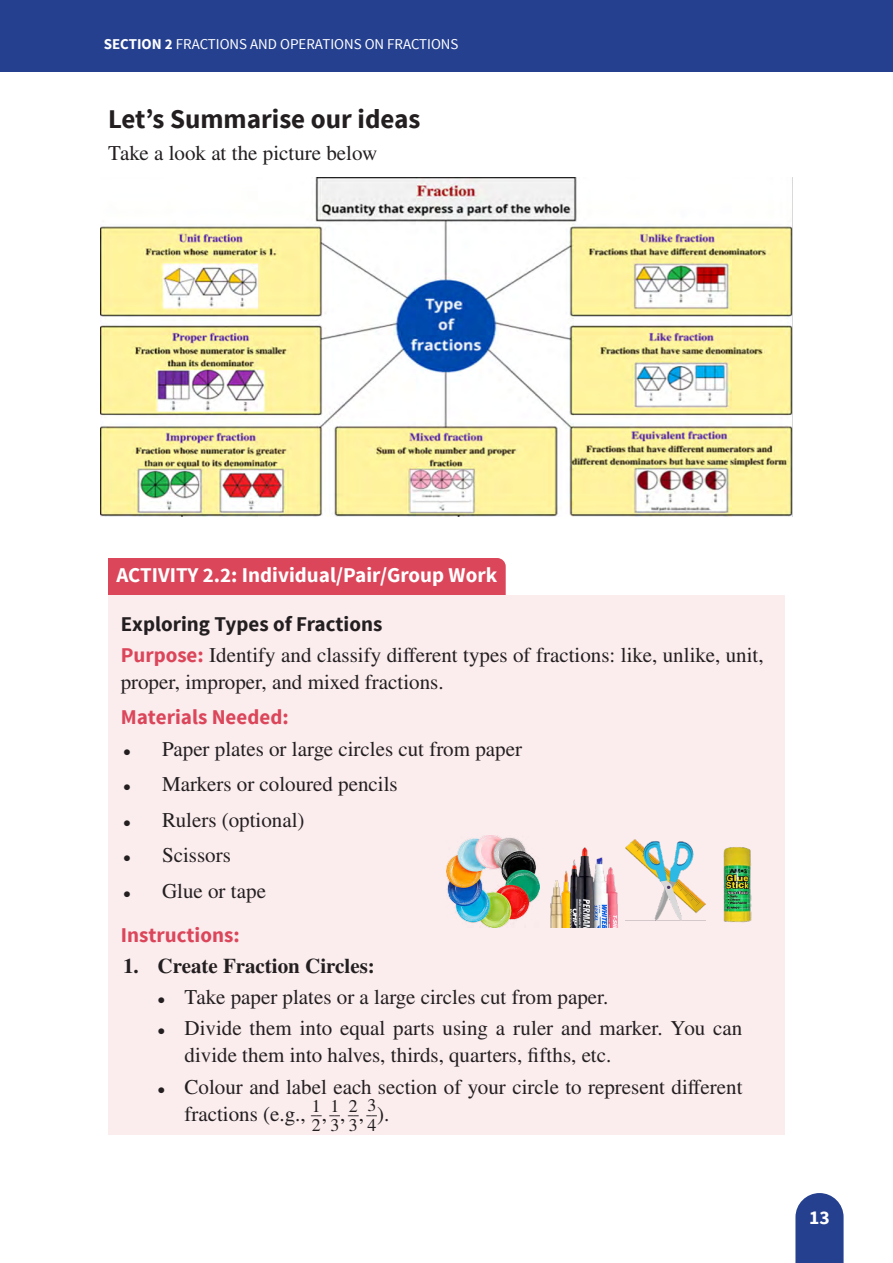
<style>
.page{position:relative;width:893px;height:1263px;background:#fff}
.page>*{position:absolute;margin:0;border:0;box-sizing:border-box;transform-origin:0 0}
.t1{font:700 27px "Source Sans Pro";color:#231f20}
.t2{font:21px/27px "STIX General";color:#231f20}
.t3{font:700 21px "Source Sans Pro";color:#fff}
.t4{font:700 21px "Source Sans Pro";color:#db465a}
.t5{font:700 21px "Source Sans Pro";color:#231f20}
.t6{font:700 21px "STIX General";color:#231f20}
.t7{font:700 19.5px "Source Sans Pro";color:#fff}
.t8{font:17.85px/17.1px "STIX General";color:#231f20;scale:.6 1}
.t9{font:17.85px "STIX General";color:#231f20}
.t10{font:15px "Source Sans Pro";color:#fff}
.s1{font-weight:700}
.s2{font-family:"Source Sans Pro";font-weight:700;color:#db465a}
.s3{font-size:15px}
.s4{font-size:21px}
</style>
<div class="page">
<svg style="left:795px;top:1193px;width:49px;height:70px;background:#395199"></svg>
<div style="left:0;top:0;width:893px;height:72px;background:#25408f"></div>
<div style="left:108px;top:558px;width:398px;height:37px;background:#db465a"></div>
<div style="left:108px;top:595px;width:677px;height:62px;background:#fbecee"></div>
<div style="left:108px;top:626px;width:677px;height:89px;background:#fbecee"></div>
<div style="left:108px;top:689px;width:677px;height:62px;background:#fbecee"></div>
<div style="left:108px;top:720px;width:677px;height:49px;background:#fbecee"></div>
<div style="left:108px;top:755px;width:677px;height:50px;background:#fbecee"></div>
<div style="left:108px;top:791px;width:677px;height:49px;background:#fbecee"></div>
<div style="left:108px;top:826px;width:677px;height:50px;background:#fbecee"></div>
<div style="left:108px;top:862px;width:677px;height:49px;background:#fbecee"></div>
<div style="left:108px;top:906px;width:677px;height:62px;background:#fbecee"></div>
<div style="left:108px;top:968px;width:677px;height:50px;background:#fbecee"></div>
<div style="left:108px;top:1000px;width:677px;height:76px;background:#fbecee"></div>
<div style="left:108px;top:1058px;width:677px;height:76px;background:#fbecee"></div>
<img style="left:100px;top:178px;width:693px;height:339px">
<img style="left:446px;top:835px;width:93px;height:92px">
<img style="left:625px;top:839px;width:80px;height:82px">
<img style="left:550px;top:847px;width:68px;height:80px">
<img style="left:723px;top:847px;width:29px;height:76px">
<p class="t10" style="left:104px;top:35px;width:356px"><span class="s1">SECTION 2</span> FRACTIONS AND OPERATIONS ON FRACTIONS</p>
<p class="t1" style="left:108px;top:102px;width:314px">Let’s Summarise our ideas</p>
<p class="t2" style="left:108px;top:140px;width:271px">Take a look at the picture below</p>
<p class="t3" style="left:117px;top:562px;width:382px">ACTIVITY 2.2: Individual/Pair/Group Work</p>
<p class="t5" style="left:121px;top:610px;width:263px">Exploring Types of Fractions</p>
<p class="t2" style="left:121px;top:642px;width:644px"><span class="s2">Purpose:</span> Identify and classify different types of fractions: like, unlike, unit, proper, improper, and mixed fractions.</p>
<p class="t4" style="left:121px;top:704px;width:169px">Materials Needed:</p>
<p class="t2" style="left:123px;top:736px;width:400px"><span class="s3">•</span> Paper plates or large circles cut from paper</p>
<p class="t2" style="left:123px;top:771px;width:276px"><span class="s3">•</span> Markers or coloured pencils</p>
<p class="t2" style="left:123px;top:807px;width:183px"><span class="s3">•</span> Rulers (optional)</p>
<p class="t2" style="left:123px;top:842px;width:109px"><span class="s3">•</span> Scissors</p>
<p class="t2" style="left:123px;top:878px;width:145px"><span class="s3">•</span> Glue or tape</p>
<p class="t4" style="left:121px;top:921px;width:120px">Instructions:</p>
<p class="t6" style="left:123px;top:951px;width:253px">1. Create Fraction Circles:</p>
<p class="t2" style="left:158px;top:984px;width:452px"><span class="s3">•</span> Take paper plates or a large circles cut from paper.</p>
<p class="t2" style="left:185px;top:1016px;width:559px;text-indent:-27px"><span class="s3">•</span> Divide them into equal parts using a ruler and marker. You can divide them into halves, thirds, quarters, fifths, etc.</p>
<p class="t2" style="left:185px;top:1074px;width:559px;text-indent:-27px"><span class="s3">•</span> Colour and label each section of your circle to represent different fractions (e.g., <sup>__1</sup></p>
<p class="t8" style="left:330px;top:1100px;width:79px;text-indent:-9px"><span class="s4">,</span> __1<span class="s4">,</span> __2<span class="s4">,</span> __3<br>3</p>
<p class="t2" style="left:377px;top:1101px;width:14px">).</p>
<p class="t9" style="left:312px;top:1112px;width:10px">2</p>
<p class="t9" style="left:349px;top:1112px;width:10px">3</p>
<p class="t9" style="left:367px;top:1112px;width:10px">4</p>
<p class="t7" style="left:809px;top:1205px;width:22px">13</p>
</div>
